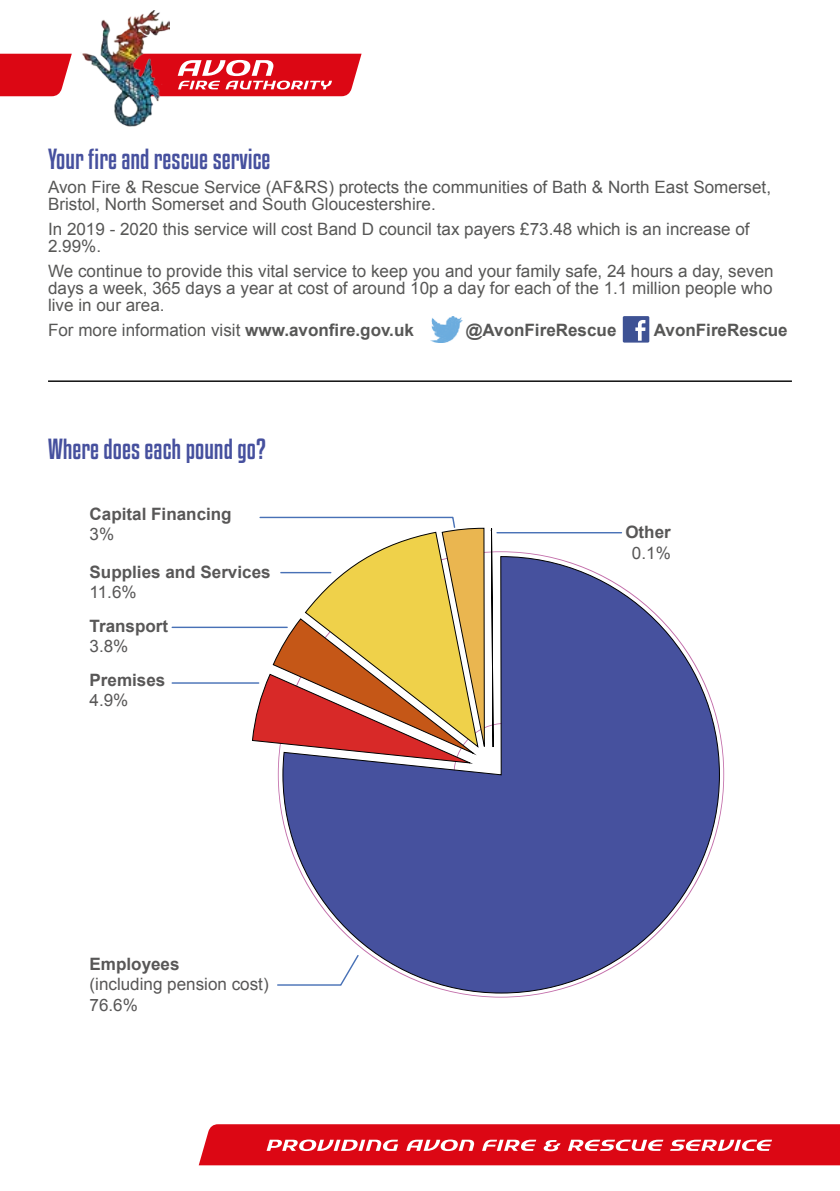
<style>
.page{position:relative;width:840px;height:1191px;background:#fff}
.page>*{position:absolute;margin:0;border:0;box-sizing:border-box;transform-origin:0 0}
.t1{font:25.6px "Kenyan Coffee Rg";color:#46509e}
.t2{font:17px/17px "Arial";color:#575756}
.t3{font:700 17px "Arial";color:#585757}
.t4{font:17px/20.4px "Arial";color:#585757}
.t5{font:700 17px "Arial";color:#575756}
.s1{font-weight:700}
</style>
<div class="page">
<img style="left:82px;top:11px;width:87px;height:116px">
<svg style="left:130px;top:54px;width:231px;height:42px;background:#d63843"></svg>
<svg style="left:0;top:54px;width:72px;height:42px;background:#df1d29"></svg>
<svg style="left:198px;top:1124px;width:641px;height:41px;background:#df232e"></svg>
<img style="left:430px;top:316px;width:32px;height:26px">
<div style="left:622px;top:316px;width:27px;height:26px;background:#3e5294;border-radius:2px"></div>
<svg style="left:635px;top:320px;width:10px;height:21px"></svg>
<hr style="left:48px;top:380px;width:743px;height:2px;background:#000">
<svg style="left:284px;top:558px;width:436px;height:436px"></svg>
<hr style="left:172px;top:682px;width:86px;height:1px;background:#4871b6">
<hr style="left:172px;top:626px;width:115px;height:2px;background:#4871b6">
<svg style="left:251px;top:516px;width:305px;height:310px"></svg>
<hr style="left:496px;top:532px;width:125px;height:1px;background:#4871b6">
<svg style="left:277px;top:953px;width:83px;height:33px"></svg>
<h1 class="t1" style="left:48px;top:143px;width:224px">Your fire and rescue service</h1>
<p class="t2" style="left:48px;top:178px;width:724px">Avon Fire &amp; Rescue Service (AF&amp;RS) protects the communities of Bath &amp; North East Somerset,<br>Bristol, North Somerset and South Gloucestershire.</p>
<p class="t2" style="left:48px;top:221px;width:702px">In 2019 - 2020 this service will cost Band D council tax payers £73.48 which is an increase of<br>2.99%.</p>
<p class="t2" style="left:48px;top:263px;width:726px;text-align:justify">We continue to provide this vital service to keep you and your family safe, 24 hours a day, seven days a week, 365 days a year at cost of around 10p a day for each of the 1.1 million people who live in our area.</p>
<p class="t2" style="left:48px;top:322px;width:367px">For more information visit <span class="s1">www.avonfire.gov.uk</span></p>
<p class="t5" style="left:465px;top:318px;width:152px">@AvonFireRescue</p>
<p class="t5" style="left:653px;top:318px;width:135px">AvonFireRescue</p>
<h1 class="t1" style="left:48px;top:433px;width:219px">Where does each pound go?</h1>
<p class="t3" style="left:89px;top:503px;width:144px">Capital Financing</p>
<p class="t4" style="left:89px;top:524px;width:26px">3%</p>
<p class="t3" style="left:89px;top:560px;width:182px">Supplies and Services</p>
<p class="t4" style="left:89px;top:582px;width:49px">11.6%</p>
<p class="t3" style="left:89px;top:614px;width:80px">Transport</p>
<p class="t4" style="left:89px;top:636px;width:40px">3.8%</p>
<p class="t3" style="left:89px;top:668px;width:77px">Premises</p>
<p class="t4" style="left:89px;top:690px;width:40px">4.9%</p>
<p class="t3" style="left:89px;top:952px;width:91px">Employees</p>
<p class="t4" style="left:89px;top:974px;width:180px">(including pension cost)<br>76.6%</p>
<p class="t3" style="left:625px;top:521px;width:47px">Other</p>
<p class="t4" style="left:631px;top:543px;width:40px">0.1%</p>
</div>
